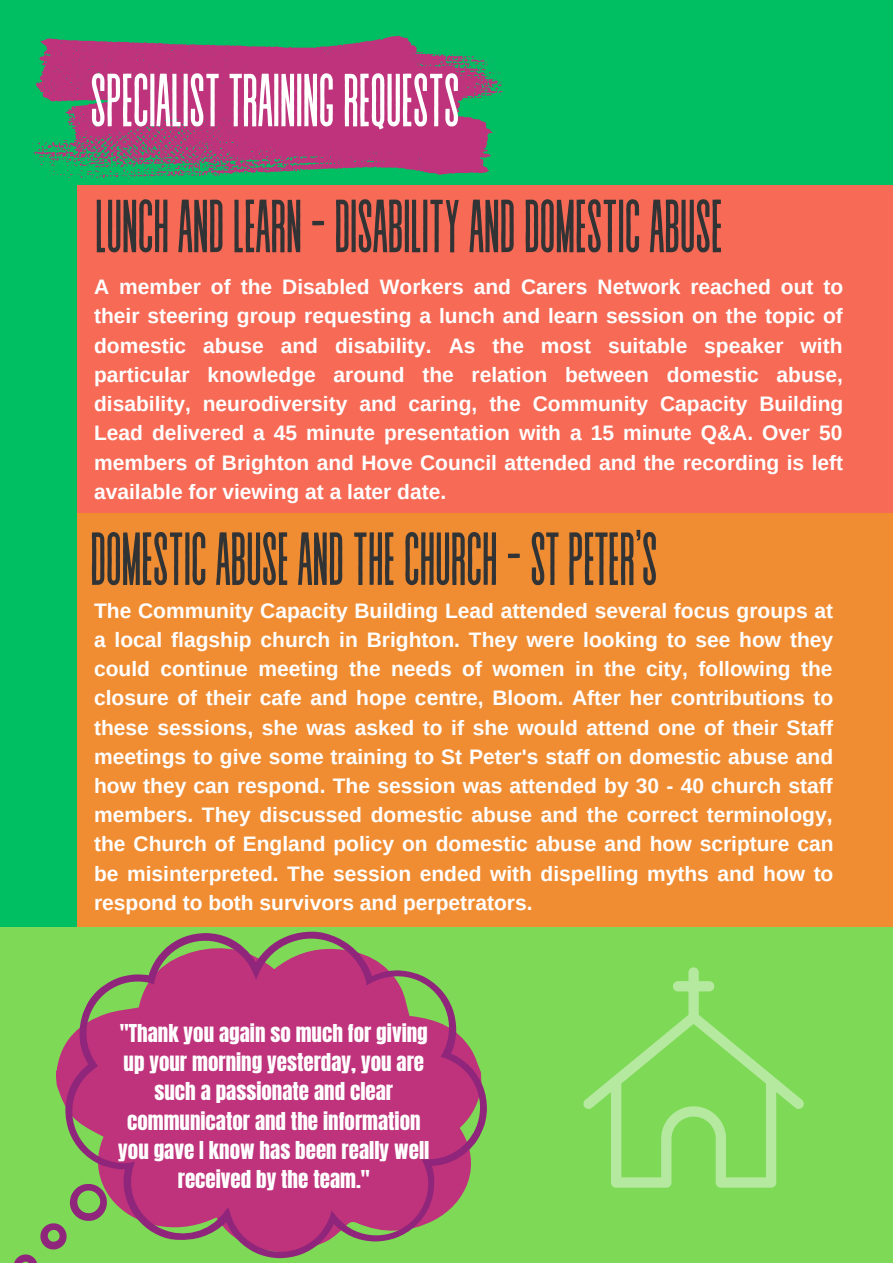
<style>
.page{position:relative;width:893px;height:1264px;background:#fff}
.page>*{position:absolute;margin:0;border:0;box-sizing:border-box;transform-origin:0 0}
.t1{font:75px "Revive 80 Tall";letter-spacing:-.03em;color:#313335}
.t2{font:75px "Revive 80 Tall";letter-spacing:-.03em;color:#fff}
.t3{font:700 21px/29.2px "Arimo";color:#fff;text-align:justify}
.t4{font:21px/29.2px "Anton";color:#fff;text-align:center}
</style>
<div class="page">
<div style="left:0;top:0;width:892px;height:1262px;background:#00bf63"></div>
<div style="left:77px;top:185px;width:815px;height:331px;background:#f66a56"></div>
<div style="left:77px;top:513px;width:815px;height:414px;background:#f08d33"></div>
<div style="left:0;top:927px;width:892px;height:335px;background:#7ed957"></div>
<svg style="left:583px;top:967px;width:220px;height:220px"></svg>
<svg style="left:30px;top:36px;width:473px;height:143px;fill:#be337b"></svg>
<svg style="left:56px;top:931px;width:431px;height:328px;fill:#be337b"></svg>
<svg style="left:14px;top:1177px;width:99px;height:85px"></svg>
<p class="t2" style="left:89px;top:62px;width:373px">SPECIALISTTRAININGREQUESTS</p>
<p class="t1" style="left:94px;top:188px;width:631px">LUNCHANDLEARN-DISABILITYANDDOMESTICABUSE</p>
<p class="t3" style="left:94px;top:272px;width:750px">A member of the Disabled Workers and Carers Network reached out to their steering group requesting a lunch and learn session on the topic of domestic abuse and disability. As the most suitable speaker with particular knowledge around the relation between domestic abuse, disability, neurodiversity and caring, the Community Capacity Building Lead delivered a 45 minute presentation with a 15 minute Q&amp;A. Over 50 members of Brighton and Hove Council attended and the recording is left available for viewing at a later date.</p>
<p class="t1" style="left:89px;top:520px;width:570px">DOMESTICABUSEANDTHECHURCH-STPETER'S</p>
<p class="t3" style="left:94px;top:595px;width:741px">The Community Capacity Building Lead attended several focus groups at a local flagship church in Brighton. They were looking to see how they could continue meeting the needs of women in the city, following the closure of their cafe and hope centre, Bloom. After her contributions to these sessions, she was asked to if she would attend one of their Staff meetings to give some training to St Peter's staff on domestic abuse and how they can respond. The session was attended by 30 - 40 church staff members. They discussed domestic abuse and the correct terminology, the Church of England policy on domestic abuse and how scripture can be misinterpreted. The session ended with dispelling myths and how to respond to both survivors and perpetrators.</p>
<p class="t4" style="left:118px;top:1018px;width:313px">"Thank you again so much for giving up your morning yesterday, you are such a passionate and clear communicator and the information you gave I know has been really well received by the team."</p>
</div>
